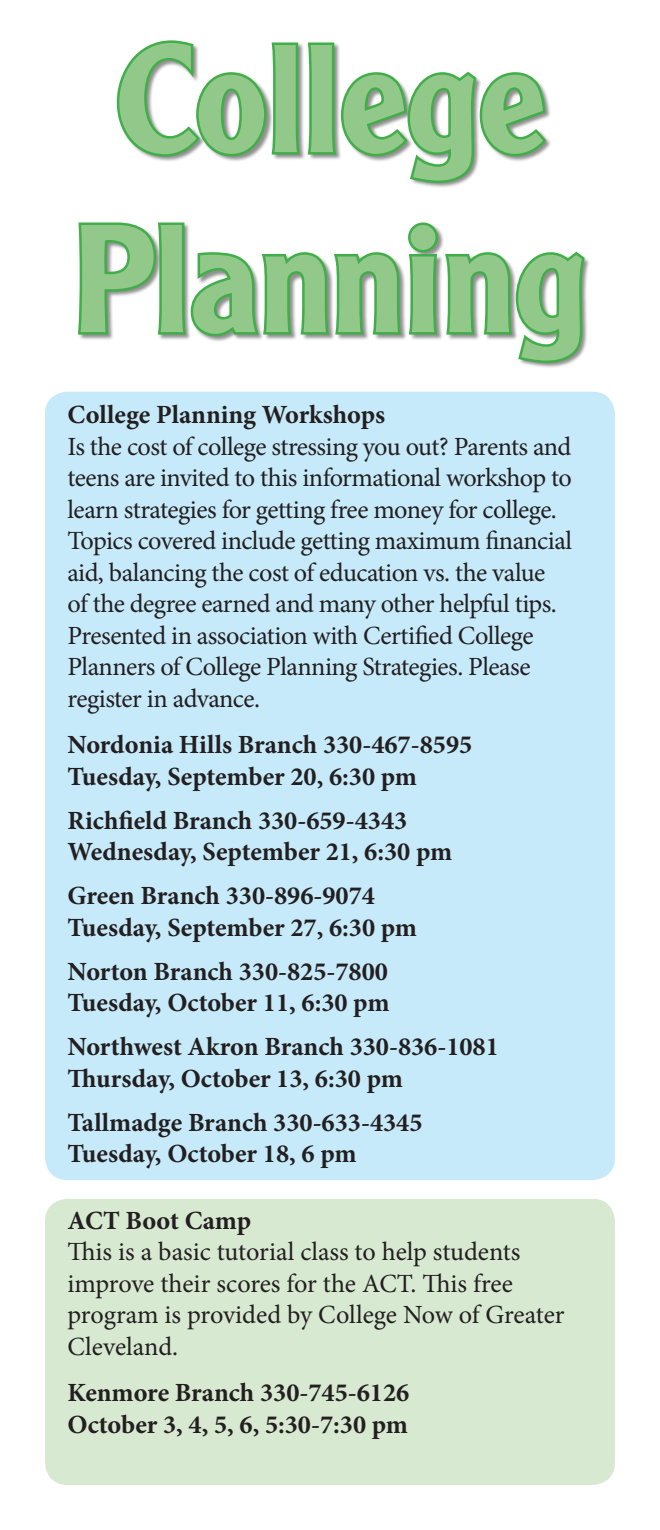
<style>
.page{position:relative;width:660px;height:1530px;background:#fff}
.page>*{position:absolute;margin:0;border:0;box-sizing:border-box;transform-origin:0 0}
.t1{font:500 150px "Clearface Gothic LT Std";color:#92c889}
.t2{font:26.25px/31.5px "Minion Pro";letter-spacing:-.02em;color:#231f20}
.t3{font:700 26.25px "Minion Pro";color:#231f20}
</style>
<div class="page">
<div style="left:45px;top:392px;width:570px;height:788px;background:#c6eafa;border-radius:22px"></div>
<div style="left:45px;top:1199px;width:570px;height:286px;background:#d8e9d2;border-radius:22px"></div>
<svg style="left:116px;top:40px;width:434px;height:146px"></svg>
<svg style="left:78px;top:222px;width:509px;height:144px"></svg>
<p class="t1" style="left:115px;top:6px;width:432px">College</p>
<p class="t1" style="left:73px;top:186px;width:515px">Planning</p>
<p class="t3" style="left:68px;top:397px;width:319px">College Planning Workshops</p>
<p class="t2" style="left:68px;top:431px;width:506px">Is the cost of college stressing you out? Parents and teens are invited to this informational workshop to learn strategies for getting free money for college.<br>Topics covered include getting maximum financial aid, balancing the cost of education vs. the value of the degree earned and many other helpful tips.<br>Presented in association with Certified College Planners of College Planning Strategies. Please register in advance.</p>
<p class="t3" style="left:68px;top:727px;width:406px">Nordonia Hills Branch 330-467-8595</p>
<p class="t3" style="left:68px;top:758px;width:351px">Tuesday, September 20, 6:30 pm</p>
<p class="t3" style="left:68px;top:802px;width:341px">Richfield Branch 330-659-4343</p>
<p class="t3" style="left:68px;top:834px;width:386px">Wednesday, September 21, 6:30 pm</p>
<p class="t3" style="left:68px;top:878px;width:309px">Green Branch 330-896-9074</p>
<p class="t3" style="left:68px;top:909px;width:351px">Tuesday, September 27, 6:30 pm</p>
<p class="t3" style="left:68px;top:953px;width:322px">Norton Branch 330-825-7800</p>
<p class="t3" style="left:68px;top:985px;width:323px">Tuesday, October 11, 6:30 pm</p>
<p class="t3" style="left:68px;top:1029px;width:433px">Northwest Akron Branch 330-836-1081</p>
<p class="t3" style="left:68px;top:1060px;width:337px">Thursday, October 13, 6:30 pm</p>
<p class="t3" style="left:68px;top:1104px;width:356px">Tallmadge Branch 330-633-4345</p>
<p class="t3" style="left:68px;top:1136px;width:291px">Tuesday, October 18, 6 pm</p>
<p class="t3" style="left:68px;top:1202px;width:185px">ACT Boot Camp</p>
<p class="t2" style="left:68px;top:1236px;width:499px">This is a basic tutorial class to help students improve their scores for the ACT. This free program is provided by College Now of Greater Cleveland.</p>
<p class="t3" style="left:68px;top:1375px;width:343px">Kenmore Branch 330-745-6126</p>
<p class="t3" style="left:68px;top:1406px;width:342px">October 3, 4, 5, 6, 5:30-7:30 pm</p>
</div>
